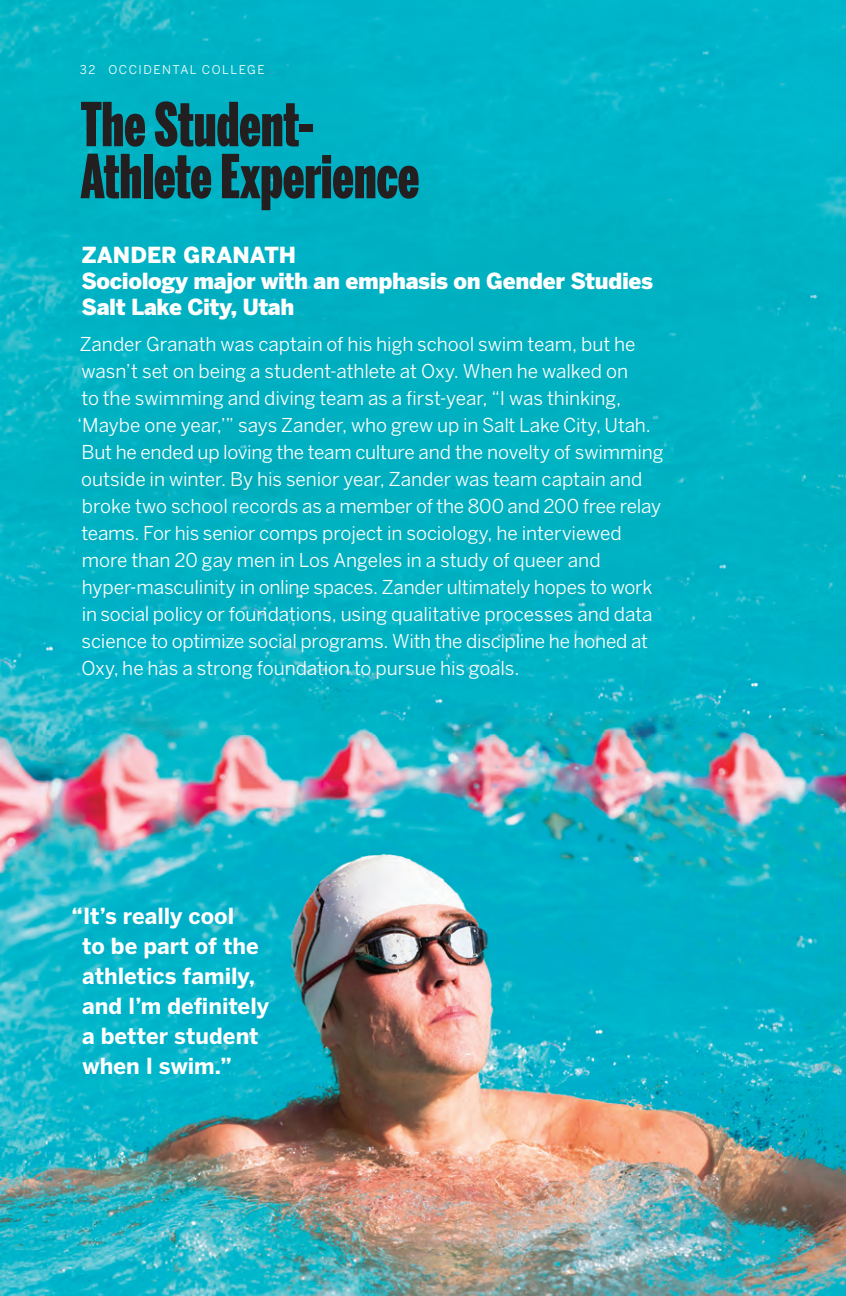
<style>
.page{position:relative;width:846px;height:1296px;background:#fff}
.page>*{position:absolute;margin:0;border:0;box-sizing:border-box;transform-origin:0 0}
.t1{font:900 60px/52px "Benton Sans Extra Comp";letter-spacing:.005em;color:#231f20}
.t2{font:700 22px/30px "Benton Sans";color:#fff}
.t3{font:900 22px/26px "Benton Sans";letter-spacing:-.015em;color:#fff}
.t4{font:19px/27px "Benton Sans";letter-spacing:-.005em;color:#fff}
.t5{font:12px "Benton Sans";letter-spacing:.125em;color:#fff}
</style>
<div class="page">
<img style="left:0;top:0;width:846px;height:1296px">
<p class="t5" style="left:80px;top:63px;width:186px">32 OCCIDENTAL COLLEGE</p>
<p class="t1" style="left:81px;top:99px;width:340px">The Student-<br>Athlete Experience</p>
<p class="t3" style="left:81px;top:242px;width:573px">ZANDER GRANATH<br>Sociology major with an emphasis on Gender Studies<br>Salt Lake City, Utah</p>
<p class="t4" style="left:77px;top:330px;width:588px">Zander Granath was captain of his high school swim team, but he wasn’t set on being a student-athlete at Oxy. When he walked on<br>to the swimming and diving team as a first-year, “I was thinking, ‘Maybe one year,’” says Zander, who grew up in Salt Lake City, Utah.<br>But he ended up loving the team culture and the novelty of swimming outside in winter. By his senior year, Zander was team captain and broke two school records as a member of the 800 and 200 free relay teams. For his senior comps project in sociology, he interviewed more than 20 gay men in Los Angeles in a study of queer and hyper-masculinity in online spaces. Zander ultimately hopes to work in social policy or foundations, using qualitative processes and data science to optimize social programs. With the discipline he honed at Oxy, he has a strong foundation to pursue his goals.</p>
<p class="t2" style="left:82px;top:901px;width:189px;text-indent:-11px">“It’s really cool<br>to be part of the athletics family, and I’m definitely a better student when I swim.”</p>
</div>
